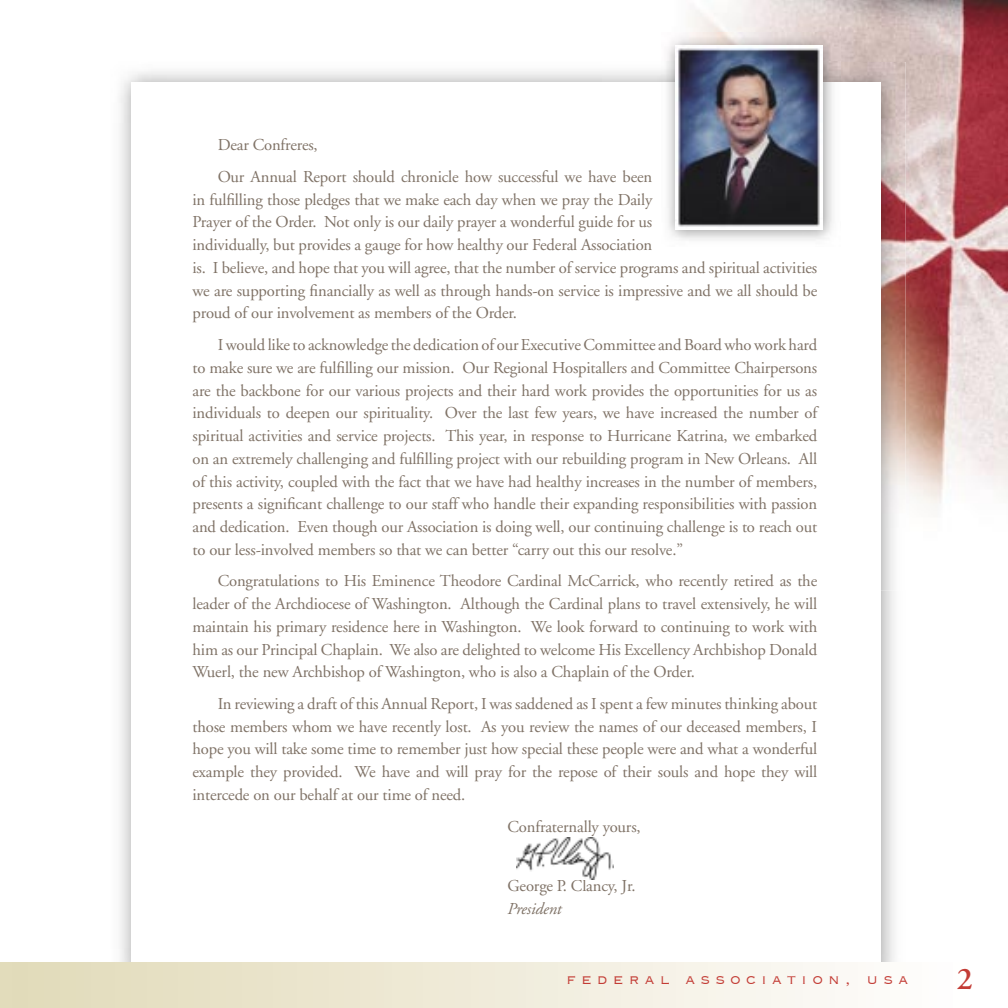
<style>
.page{position:relative;width:1008px;height:1008px;background:#fff}
.page>*{position:absolute;margin:0;border:0;box-sizing:border-box;transform-origin:0 0}
.t1{font:600 31.5px "Adobe Garamond";color:#c33c35}
.t2{font:300 17.5px "Copperplate";letter-spacing:.3em;color:#c33c35}
.t3{font:16.62px/22.8px "Adobe Garamond";letter-spacing:-.01em;color:#7f7266;text-align:justify}
.t4{font:italic 16.62px "Adobe Garamond";letter-spacing:-.01em;color:#7f7266}
</style>
<div class="page">
<img style="left:688px;top:0;width:320px;height:508px">
<img style="left:840px;top:62px;width:65px;height:58px">
<img style="left:880px;top:120px;width:25px;height:471px">
<div style="left:131px;top:82px;width:749px;height:894px;background:#fff"></div>
<div style="left:0;top:962px;width:1008px;height:46px;background:linear-gradient(to right,#e1dab8,#fff)"></div>
<img style="left:516px;top:837px;width:97px;height:42px">
<img style="left:662px;top:33px;width:178px;height:207px">
<img style="left:675px;top:46px;width:147px;height:183px">
<p class="t3" style="left:218px;top:130px;width:436px;line-height:31.5px">Dear Confreres,<br>Our Annual Report should chronicle how successful we have been</p>
<p class="t3" style="left:192px;top:189px;width:626px;text-align:left">in fulfilling those pledges that we make each day when we pray the Daily<br>Prayer of the Order. Not only is our daily prayer a wonderful guide for us<br>individually, but provides a gauge for how healthy our Federal Association<br>is. I believe, and hope that you will agree, that the number of service programs and spiritual activities we are supporting financially as well as through hands-on service is impressive and we all should be proud of our involvement as members of the Order.</p>
<p class="t3" style="left:192px;top:334px;width:626px;text-indent:25px">I would like to acknowledge the dedication of our Executive Committee and Board who work hard to make sure we are fulfilling our mission. Our Regional Hospitallers and Committee Chairpersons are the backbone for our various projects and their hard work provides the opportunities for us as individuals to deepen our spirituality. Over the last few years, we have increased the number of spiritual activities and service projects. This year, in response to Hurricane Katrina, we embarked on an extremely challenging and fulfilling project with our rebuilding program in New Orleans. All of this activity, coupled with the fact that we have had healthy increases in the number of members, presents a significant challenge to our staff who handle their expanding responsibilities with passion and dedication. Even though our Association is doing well, our continuing challenge is to reach out to our less-involved members so that we can better “carry out this our resolve.”</p>
<p class="t3" style="left:192px;top:570px;width:626px;text-indent:25px">Congratulations to His Eminence Theodore Cardinal McCarrick, who recently retired as the leader of the Archdiocese of Washington. Although the Cardinal plans to travel extensively, he will maintain his primary residence here in Washington. We look forward to continuing to work with him as our Principal Chaplain. We also are delighted to welcome His Excellency Archbishop Donald Wuerl, the new Archbishop of Washington, who is also a Chaplain of the Order.</p>
<p class="t3" style="left:192px;top:693px;width:626px;text-indent:25px">In reviewing a draft of this Annual Report, I was saddened as I spent a few minutes thinking about those members whom we have recently lost. As you review the names of our deceased members, I hope you will take some time to remember just how special these people were and what a wonderful example they provided. We have and will pray for the repose of their souls and hope they will intercede on our behalf at our time of need.</p>
<p class="t3" style="left:507px;top:815px;width:135px">Confraternally yours,</p>
<p class="t3" style="left:508px;top:875px;width:130px">George P. Clancy, Jr.</p>
<p class="t4" style="left:508px;top:900px;width:56px">President</p>
<p class="t2" style="left:566px;top:968px;width:344px">federal association, usa</p>
<h1 class="t1" style="left:957px;top:962px;width:18px">2</h1>
</div>
